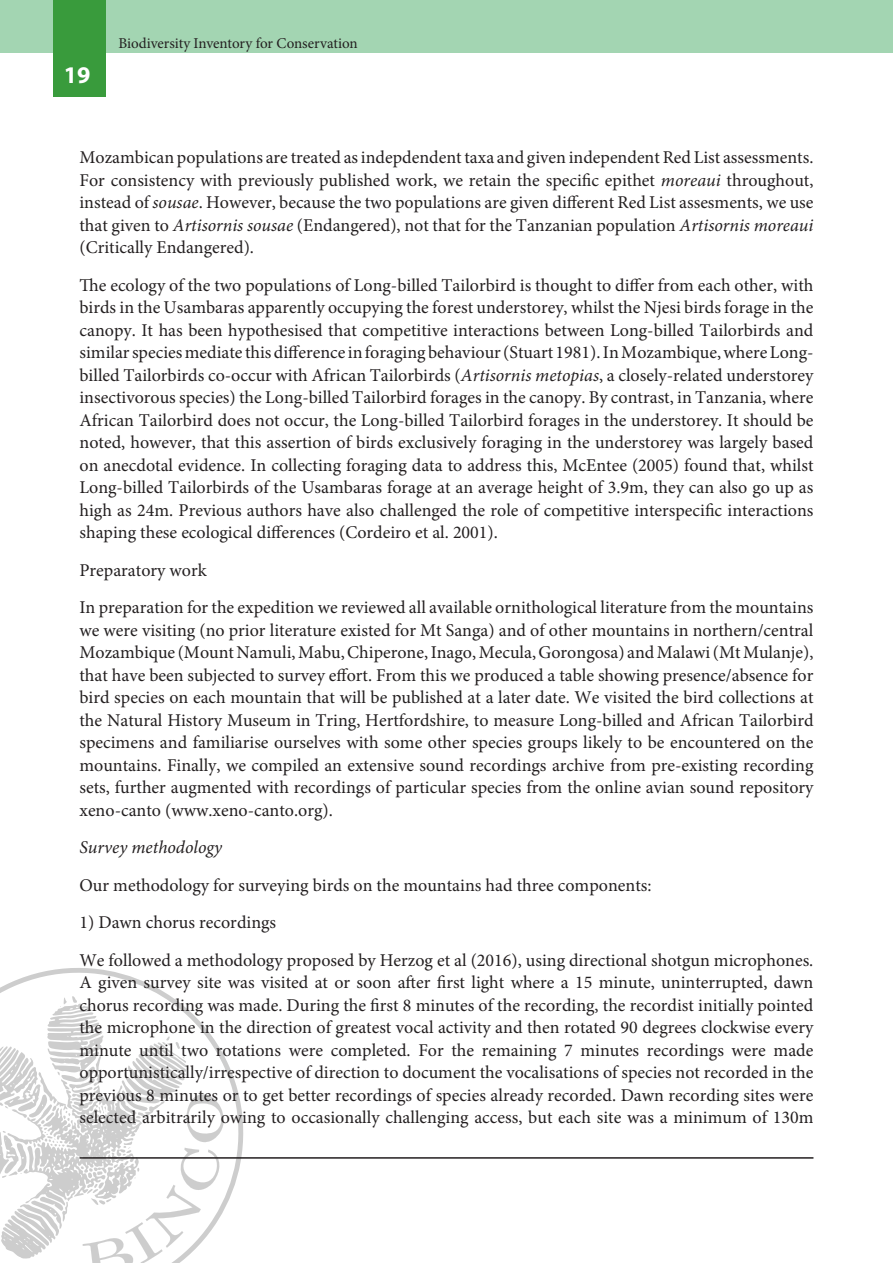
<style>
.page{position:relative;width:893px;height:1263px;background:#fff}
.page>*{position:absolute;margin:0;border:0;box-sizing:border-box;transform-origin:0 0}
.t1{font:700 24px "Myriad Pro";color:#fff}
.t2{font:18px/22.5px "Minion Pro";color:#231f20;text-align:justify}
.t3{font:italic 18px "Minion Pro";color:#231f20}
.t4{font:15px "Minion Pro";letter-spacing:-.005em;color:#231f20}
.s1{font-style:italic}
</style>
<div class="page">
<div style="left:0;top:0;width:893px;height:53px;background:#a3d5b2"></div>
<div style="left:53px;top:0;width:53px;height:97px;background:#399b3c"></div>
<svg style="left:0;top:968px;width:244px;height:295px"></svg>
<hr style="left:79px;top:1157px;width:734px;height:2px;background:#231f20">
<h1 class="t1" style="left:64px;top:59px;width:28px">19</h1>
<p class="t4" style="left:118px;top:33px;width:241px">Biodiversity Inventory for Conservation</p>
<p class="t2" style="left:80px;top:146px;width:735px">Mozambican populations are treated as indepdendent taxa and given independent Red List assessments.<br>For consistency with previously published work, we retain the specific epithet <span class="s1">moreaui</span> throughout, instead of <span class="s1">sousae</span>. However, because the two populations are given different Red List assesments, we use that given to <span class="s1">Artisornis sousae</span> (Endangered), not that for the Tanzanian population <span class="s1">Artisornis moreaui </span>(Critically Endangered).</p>
<p class="t2" style="left:80px;top:274px;width:736px">The ecology of the two populations of Long-billed Tailorbird is thought to differ from each other, with birds in the Usambaras apparently occupying the forest understorey, whilst the Njesi birds forage in the canopy. It has been hypothesised that competitive interactions between Long-billed Tailorbirds and similar species mediate this difference in foraging behaviour (Stuart 1981). In Mozambique, where Long&shy;billed Tailorbirds co-occur with African Tailorbirds (<span class="s1">Artisornis metopias</span>, a closely-related understorey insectivorous species) the Long-billed Tailorbird forages in the canopy. By contrast, in Tanzania, where African Tailorbird does not occur, the Long-billed Tailorbird forages in the understorey. It should be noted, however, that this assertion of birds exclusively foraging in the understorey was largely based on anecdotal evidence. In collecting foraging data to address this, McEntee (2005) found that, whilst Long-billed Tailorbirds of the Usambaras forage at an average height of 3.9m, they can also go up as high as 24m. Previous authors have also challenged the role of competitive interspecific interactions shaping these ecological differences (Cordeiro et al. 2001).</p>
<p class="t2" style="left:80px;top:559px;width:129px">Preparatory work</p>
<p class="t2" style="left:80px;top:596px;width:735px">In preparation for the expedition we reviewed all available ornithological literature from the mountains we were visiting (no prior literature existed for Mt Sanga) and of other mountains in northern/central Mozambique (Mount Namuli, Mabu, Chiperone, Inago, Mecula, Gorongosa) and Malawi (Mt Mulanje), that have been subjected to survey effort. From this we produced a table showing presence/absence for bird species on each mountain that will be published at a later date. We visited the bird collections at the Natural History Museum in Tring, Hertfordshire, to measure Long-billed and African Tailorbird specimens and familiarise ourselves with some other species groups likely to be encountered on the mountains. Finally, we compiled an extensive sound recordings archive from pre-existing recording sets, further augmented with recordings of particular species from the online avian sound repository xeno-canto (www.xeno-canto.org).</p>
<p class="t3" style="left:80px;top:835px;width:144px">Survey methodology</p>
<p class="t2" style="left:80px;top:874px;width:574px">Our methodology for surveying birds on the mountains had three components:</p>
<p class="t2" style="left:80px;top:911px;width:198px">1) Dawn chorus recordings</p>
<p class="t2" style="left:80px;top:949px;width:735px">We followed a methodology proposed by Herzog et al (2016), using directional shotgun microphones.<br>A given survey site was visited at or soon after first light where a 15 minute, uninterrupted, dawn chorus recording was made. During the first 8 minutes of the recording, the recordist initially pointed the microphone in the direction of greatest vocal activity and then rotated 90 degrees clockwise every minute until two rotations were completed. For the remaining 7 minutes recordings were made opportunistically/irrespective of direction to document the vocalisations of species not recorded in the previous 8 minutes or to get better recordings of species already recorded. Dawn recording sites were selected arbitrarily owing to occasionally challenging access, but each site was a minimum of 130m</p>
</div>
